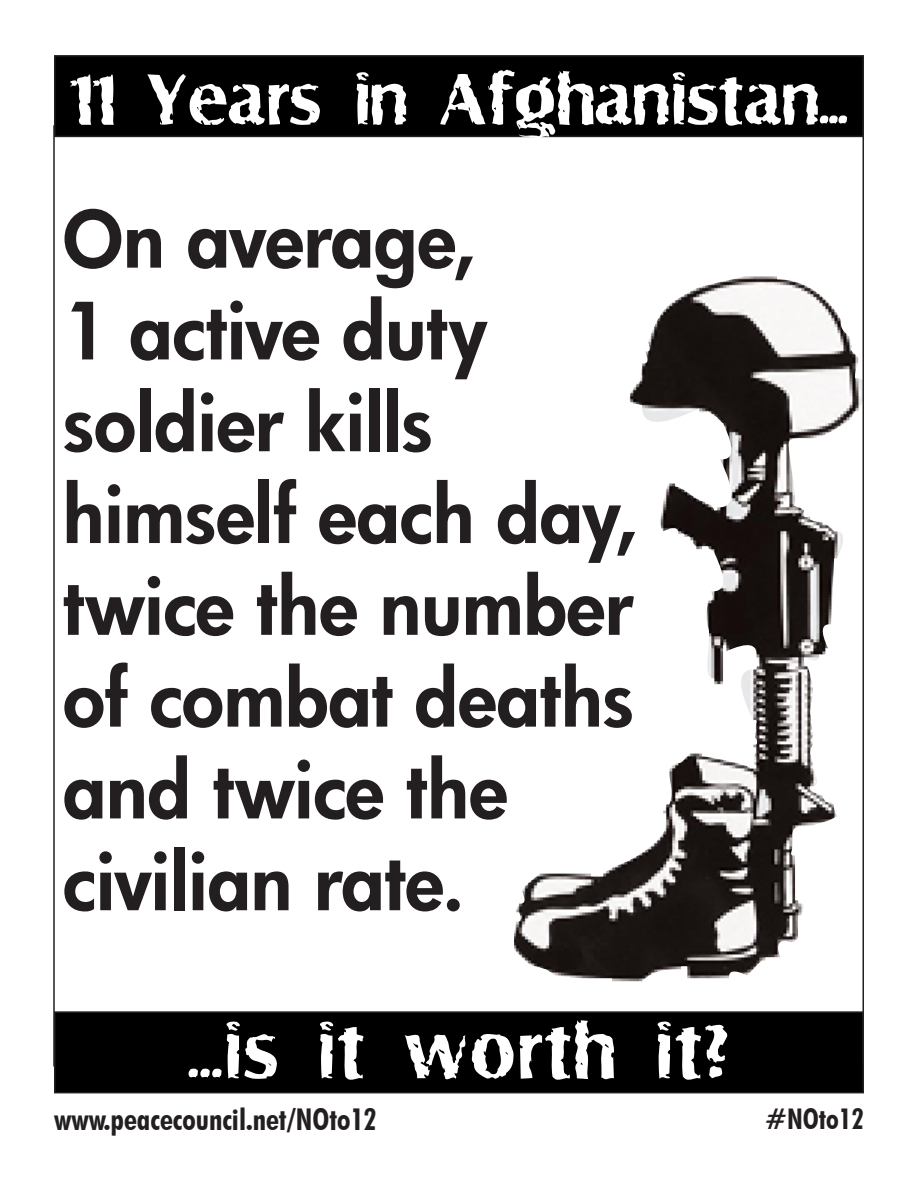
<style>
.page{position:relative;width:918px;height:1188px;background:#fff}
.page>*{position:absolute;margin:0;border:0;box-sizing:border-box;transform-origin:0 0}
.t1{font:800 76.5px/91.8px "Futura";color:#231f20;text-align:justify}
.t2{font:55.5px "Shabby";letter-spacing:.03em;color:#fff}
.t3{font:51px "Shabby";color:#fff}
.t4{font:700 condensed 30px "Futura BT";color:#231f20}
.t5{font:700 condensed 28.5px "Futura BT";color:#231f20}
</style>
<div class="page">
<div style="left:55px;top:56px;width:808px;height:80px;background:#000"></div>
<div style="left:54px;top:55px;width:810px;height:82px;border:2px solid #231f20"></div>
<div style="left:55px;top:1012px;width:808px;height:81px;background:#000"></div>
<div style="left:54px;top:1011px;width:810px;height:82px;border:2px solid #231f20"></div>
<img style="left:514px;top:276px;width:332px;height:705px">
<hr style="left:53px;top:125px;width:2px;height:941px;background:#231f20">
<hr style="left:862px;top:122px;width:2px;height:941px;background:#231f20">
<p class="t3" style="left:70px;top:77px;width:779px">11 Years in Afghanistan...</p>
<p class="t1" style="left:63px;top:192px;width:415px">On average,</p>
<p class="t1" style="left:63px;top:284px;width:426px">1 active duty</p>
<p class="t1" style="left:63px;top:376px;width:371px">soldier kills</p>
<p class="t1" style="left:63px;top:467px;width:578px">himself each day, twice the number of combat deaths and twice the</p>
<p class="t1" style="left:63px;top:835px;width:403px">civilian rate.</p>
<p class="t2" style="left:188px;top:1027px;width:542px">...is it worth it?</p>
<p class="t4" style="left:54px;top:1101px;width:324px">www.peacecouncil.net/NOto12</p>
<p class="t5" style="left:765px;top:1101px;width:100px">#NOto12</p>
</div>
